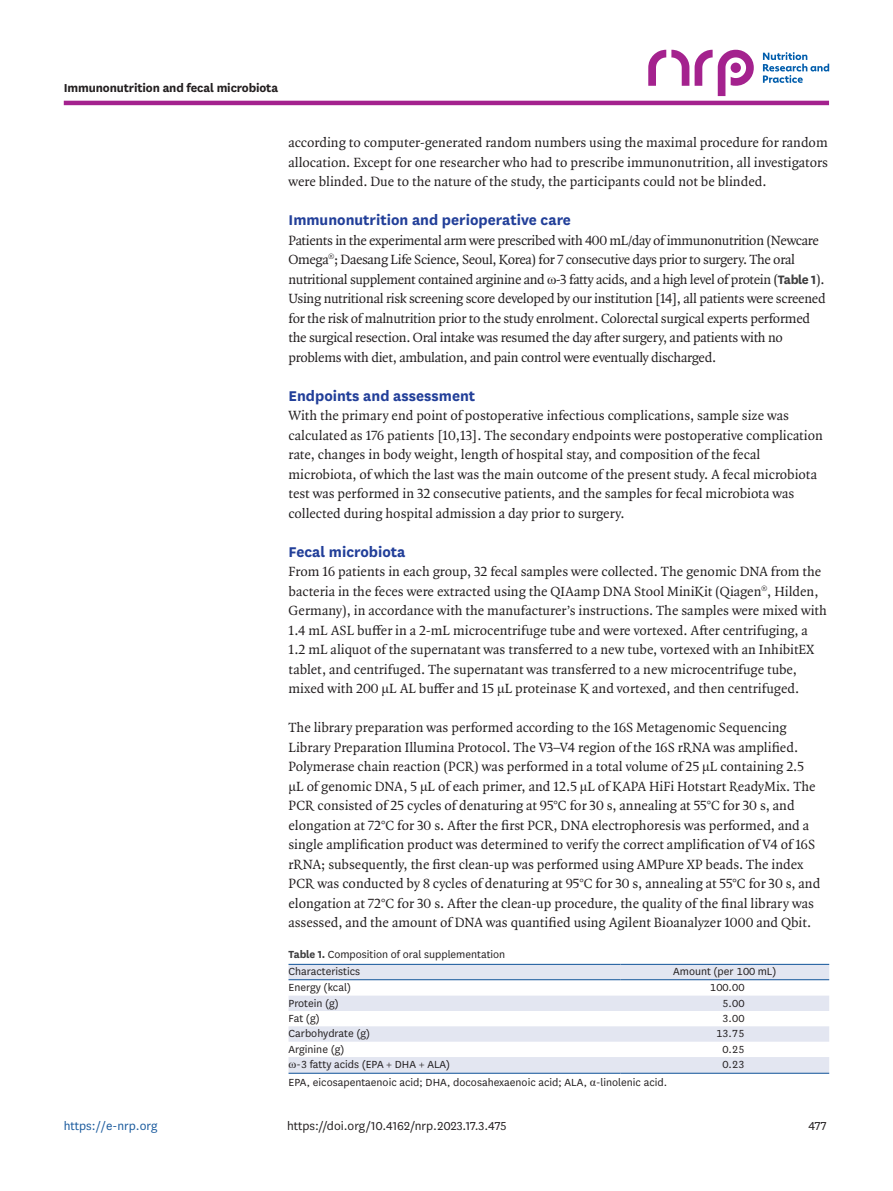
<style>
.page{position:relative;width:893px;height:1191px;background:#fff}
.page>*{position:absolute;margin:0;border:0;box-sizing:border-box;transform-origin:0 0}
.body_title2{font:700 16.5px "National";color:#223f99}
.body_p_first{font:14.25px/19.5px "Quadraat OT";letter-spacing:-.005em;color:#231f20}
.body_p{font:14.25px/19.5px "Quadraat OT";color:#231f20}
.doi_running_footer{font:13.5px "National";color:#231f20}
.alt-title-type{font:700 13.5px "National";letter-spacing:-.01em;color:#231f20}
.t1{font:13.5px "National";color:#1a5a9d}
.tbody_entry{font:12px "National";color:#231f20}
.table-wrap-foot_p_fi{font:12px "National";color:#231f20}
.table-wrap_caption{font:12px "National";color:#231f20}
.thead_entry{font:12px "National";color:#231f20}
.s1{font-family:"Times New Roman"}
.s2{font-family:"National";font-weight:700;color:#3e3e3f}
.s3{font-weight:700;color:#3e3e3f}
</style>
<div class="page">
<hr style="left:64px;top:101px;width:765px;height:4px;background:#a4228e">
<svg style="left:695px;top:50px;width:59px;height:46px"></svg>
<svg style="left:648px;top:50px;width:41px;height:36px"></svg>
<svg style="left:763px;top:52px;width:66px;height:31px"></svg>
<svg style="left:289px;top:965px;width:540px;height:107px;fill:#e3e6f1"></svg>
<hr style="left:289px;top:963px;width:331px;height:2px;background:#1a5a9d">
<hr style="left:620px;top:963px;width:209px;height:2px;background:#1a5a9d">
<hr style="left:289px;top:979px;width:331px;height:1px;background:#1a5a9d">
<hr style="left:620px;top:979px;width:209px;height:1px;background:#1a5a9d">
<hr style="left:289px;top:1072px;width:331px;height:1px;background:#1a5a9d">
<hr style="left:620px;top:1072px;width:209px;height:1px;background:#1a5a9d">
<p class="alt-title-type" style="left:64px;top:78px;width:216px">Immunonutrition and fecal microbiota</p>
<p class="body_p_first" style="left:289px;top:133px;width:541px;text-align:justify">according to computer-generated random numbers using the maximal procedure for random allocation. Except for one researcher who had to prescribe immunonutrition, all investigators were blinded. Due to the nature of the study, the participants could not be blinded.</p>
<p class="body_title2" style="left:289px;top:208px;width:284px">Immunonutrition and perioperative care</p>
<p class="body_p_first" style="left:289px;top:230px;width:539px">Patients in the experimental arm were prescribed with 400 mL/day of immunonutrition (Newcare Omega<sup>®</sup>; Daesang Life Science, Seoul, Korea) for 7 consecutive days prior to surgery. The oral nutritional supplement contained arginine and <span class="s1">ω</span>-3 fatty acids, and a high level of protein (<span class="s2">Table 1</span>).<br>Using nutritional risk screening score developed by our institution [14], all patients were screened for the risk of malnutrition prior to the study enrolment. Colorectal surgical experts performed the surgical resection. Oral intake was resumed the day after surgery, and patients with no problems with diet, ambulation, and pain control were eventually discharged.</p>
<p class="body_title2" style="left:289px;top:384px;width:188px">Endpoints and assessment</p>
<p class="body_p_first" style="left:289px;top:406px;width:536px">With the primary end point of postoperative infectious complications, sample size was calculated as 176 patients [10,13]. The secondary endpoints were postoperative complication rate, changes in body weight, length of hospital stay, and composition of the fecal microbiota, of which the last was the main outcome of the present study. A fecal microbiota test was performed in 32 consecutive patients, and the samples for fecal microbiota was collected during hospital admission a day prior to surgery.</p>
<p class="body_title2" style="left:289px;top:540px;width:118px">Fecal microbiota</p>
<p class="body_p_first" style="left:289px;top:562px;width:540px">From 16 patients in each group, 32 fecal samples were collected. The genomic DNA from the bacteria in the feces were extracted using the QIAamp DNA Stool MiniKit (Qiagen<sup>®</sup>, Hilden, Germany), in accordance with the manufacturer’s instructions. The samples were mixed with 1.4 mL ASL buffer in a 2-mL microcentrifuge tube and were vortexed. After centrifuging, a 1.2 mL aliquot of the supernatant was transferred to a new tube, vortexed with an InhibitEX tablet, and centrifuged. The supernatant was transferred to a new microcentrifuge tube, mixed with 200 <span class="s1">μ</span>L AL buffer and 15 <span class="s1">μ</span>L proteinase K and vortexed, and then centrifuged.</p>
<p class="body_p" style="left:289px;top:718px;width:533px">The library preparation was performed according to the 16S Metagenomic Sequencing Library Preparation Illumina Protocol. The V3–V4 region of the 16S rRNA was amplified.<br>Polymerase chain reaction (PCR) was performed in a total volume of 25 <span class="s1">μ</span>L containing 2.5 <span class="s1">μ</span>L of genomic DNA, 5 <span class="s1">μ</span>L of each primer, and 12.5 <span class="s1">μ</span>L of KAPA HiFi Hotstart ReadyMix. The PCR consisted of 25 cycles of denaturing at 95°C for 30 s, annealing at 55°C for 30 s, and elongation at 72°C for 30 s. After the first PCR, DNA electrophoresis was performed, and a single amplification product was determined to verify the correct amplification of V4 of 16S rRNA; subsequently, the first clean-up was performed using AMPure XP beads. The index PCR was conducted by 8 cycles of denaturing at 95°C for 30 s, annealing at 55°C for 30 s, and elongation at 72°C for 30 s. After the clean-up procedure, the quality of the final library was assessed, and the amount of DNA was quantified using Agilent Bioanalyzer 1000 and Qbit.</p>
<p class="table-wrap_caption" style="left:289px;top:946px;width:218px"><span class="s3">Table 1.</span> Composition of oral supplementation</p>
<p class="thead_entry" style="left:289px;top:964px;width:73px">Characteristics</p>
<p class="thead_entry" style="left:673px;top:964px;width:105px">Amount (per 100 mL)</p>
<p class="tbody_entry" style="left:289px;top:980px;width:64px">Energy (kcal)</p>
<p class="tbody_entry" style="left:710px;top:980px;width:37px">100.00</p>
<p class="tbody_entry" style="left:289px;top:995px;width:52px">Protein (g)</p>
<p class="tbody_entry" style="left:722px;top:995px;width:24px">5.00</p>
<p class="tbody_entry" style="left:289px;top:1010px;width:33px">Fat (g)</p>
<p class="tbody_entry" style="left:722px;top:1010px;width:24px">3.00</p>
<p class="tbody_entry" style="left:289px;top:1026px;width:83px">Carbohydrate (g)</p>
<p class="tbody_entry" style="left:716px;top:1026px;width:30px">13.75</p>
<p class="tbody_entry" style="left:289px;top:1041px;width:57px">Arginine (g)</p>
<p class="tbody_entry" style="left:722px;top:1041px;width:24px">0.25</p>
<p class="tbody_entry" style="left:289px;top:1056px;width:163px"><span class="s1">ω</span>-3 fatty acids (EPA + DHA + ALA)</p>
<p class="tbody_entry" style="left:722px;top:1056px;width:24px">0.23</p>
<p class="table-wrap-foot_p_fi" style="left:289px;top:1074px;width:380px">EPA, eicosapentaenoic acid; DHA, docosahexaenoic acid; ALA, <span class="s1">α</span>-linolenic acid.</p>
<p class="doi_running_footer" style="left:287px;top:1116px;width:221px">https://doi.org/10.4162/nrp.2023.17.3.475</p>
<p class="t1" style="left:64px;top:1116px;width:95px">https://e-nrp.org</p>
<p class="doi_running_footer" style="left:808px;top:1116px;width:20px">477</p>
</div>
